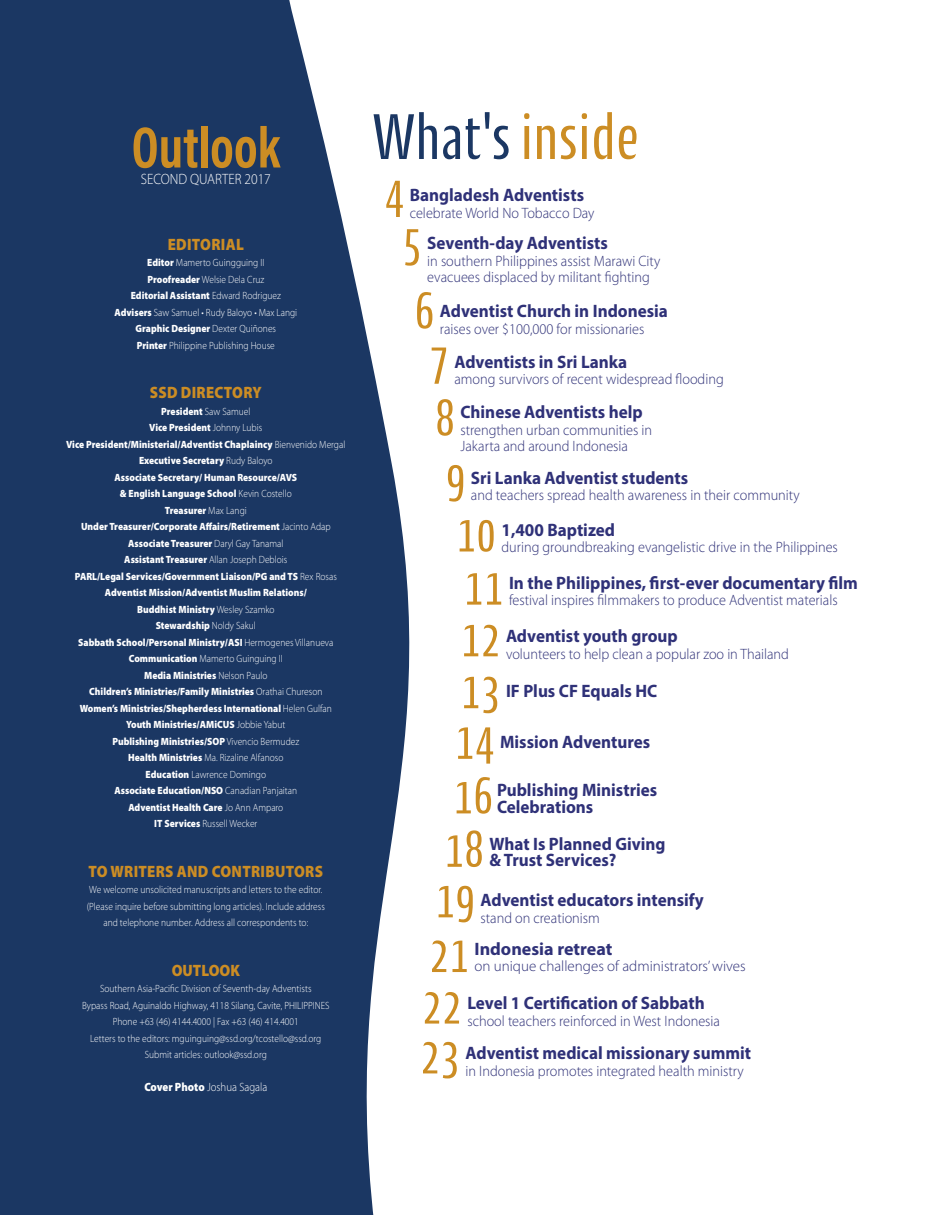
<style>
.page{position:relative;width:932px;height:1215px;background:#fff}
.page>*{position:absolute;margin:0;border:0;box-sizing:border-box;transform-origin:0 0}
.t1{font:66px "Cantiga Cnd";color:#1b3763;scale:.95 1}
.t2{font:700 58.5px "Acumin Pro Cond";color:#cc8d24;scale:.9 1}
.t3{font:53.25px "Cantiga Cnd";color:#cc8d24;scale:.95 1}
.t4{font:700 18px/16.5px "Myriad Pro";color:#2f3178;scale:.95 1}
.t5{font:700 18px "Myriad Pro";color:#2f3178}
.t6{font:900 16.5px "Myriad Pro";letter-spacing:.02em;color:#cc8d24;scale:.9 1}
.t7{font:900 16.5px "Myriad Pro";color:#cc8d24;scale:.9 1}
.t8{font:300 15px/16.5px "Myriad Pro";color:#2f3178;scale:.95 1}
.t9{font:300 15px "Myriad Pro";color:#2f3178}
.t10{font:300 15px "Myriad Pro";color:#fff;scale:.9 1}
.t11{font:300 12px "Myriad Pro";color:#fff;scale:.9 1}
.t12{font:900 10.5px/16.5px "Myriad Pro";color:#fff;text-align:center;scale:.9 1}
.t13{font:300 10.5px/16.5px "Myriad Pro";color:#fff;text-align:center;scale:.9 1}
.s1{font-weight:900}
.s2{font-weight:300}
.s3{color:#cc8d24}
</style>
<div class="page">
<svg style="left:0;top:0;width:410px;height:1215px;background:#304971"></svg>
<h2 class="t2" style="left:132px;top:109px;width:166px">Outlook</h2>
<h3 class="t10" style="left:141px;top:170px;width:146px">SECOND QUARTER 2017</h3>
<h3 class="t6" style="left:168px;top:233px;width:86px">EDITORIAL</h3>
<p class="t13" style="left:114px;top:255px;width:205px"><span class="s1">Editor</span> Mamerto Guingguing II<br><span class="s1">Proofreader</span> Welsie Dela Cruz<br><span class="s1">Editorial Assistant</span> Edward Rodriguez <span class="s1">Advisers</span> Saw Samuel • Rudy Baloyo • Max Langi <span class="s1">Graphic Designer</span> Dexter Quiñones<br><span class="s1">Printer</span> Philippine Publishing House</p>
<h3 class="t6" style="left:150px;top:382px;width:126px">SSD DIRECTORY</h3>
<p class="t12" style="left:66px;top:403px;width:312px">President <span class="s2">Saw Samuel<br></span>Vice President <span class="s2">Johnny Lubis<br></span>Vice President/Ministerial/Adventist Chaplaincy <span class="s2">Bienvenido Mergal </span>Executive Secretary <span class="s2">Rudy Baloyo<br></span>Associate Secretary/ Human Resource/AVS<br>&amp; English Language School <span class="s2">Kevin Costello<br></span>Treasurer <span class="s2">Max Langi<br></span>Under Treasurer/Corporate Affairs/Retirement <span class="s2">Jacinto Adap </span>Associate Treasurer <span class="s2">Daryl Gay Tanamal<br></span>Assistant Treasurer <span class="s2">Allan Joseph Deblois<br></span>PARL/Legal Services/Government Liaison/PG and TS <span class="s2">Rex Rosas </span>Adventist Mission/Adventist Muslim Relations/<br>Buddhist Ministry <span class="s2">Wesley Szamko<br></span>Stewardship <span class="s2">Noldy Sakul<br></span>Sabbath School/Personal Ministry/ASI <span class="s2">Hermogenes Villanueva </span>Communication <span class="s2">Mamerto Guinguing II<br></span>Media Ministries <span class="s2">Nelson Paulo<br></span>Children’s Ministries/Family Ministries <span class="s2">Orathai Chureson<br></span>Women’s Ministries/Shepherdess International <span class="s2">Helen Gulfan </span>Youth Ministries/AMiCUS <span class="s2">Jobbie Yabut<br></span>Publishing Ministries/SOP <span class="s2">Vivencio Bermudez<br></span>Health Ministries <span class="s2">Ma. Rizaline Alfanoso<br></span>Education <span class="s2">Lawrence Domingo<br></span>Associate Education/NSO <span class="s2">Canadian Panjaitan<br></span>Adventist Health Care <span class="s2">Jo Ann Amparo<br></span>IT Services <span class="s2">Russell Wecker</span></p>
<h3 class="t6" style="left:89px;top:860px;width:262px">TO WRITERS AND CONTRIBUTORS</h3>
<p class="t13" style="left:87px;top:882px;width:266px">We welcome unsolicited manuscripts and letters to the editor. (Please inquire before submitting long articles). Include address and telephone number. Address all correspondents to:</p>
<h3 class="t7" style="left:172px;top:959px;width:77px">OUTLOOK</h3>
<p class="t13" style="left:82px;top:981px;width:277px">Southern Asia-Pacific Division of Seventh-day Adventists<br>Bypass Road, Aguinaldo Highway, 4118 Silang, Cavite, PHILIPPINES Phone +63 (46) 4144.4000 | Fax +63 (46) 414.4001<br>Letters to the editors: mguinguing@ssd.org/tcostello@ssd.org Submit articles: outlook@ssd.org</p>
<p class="t11" style="left:144px;top:1080px;width:138px"><span class="s1">Cover Photo</span> Joshua Sagala</p>
<h1 class="t1" style="left:371px;top:96px;width:284px">What's <span class="s3">inside</span></h1>
<h3 class="t3" style="left:384px;top:161px;width:22px">4</h3>
<h3 class="t4" style="left:410px;top:186px;width:185px">Bangladesh Adventists</h3>
<h3 class="t8" style="left:410px;top:204px;width:196px">celebrate World No Tobacco Day</h3>
<h3 class="t3" style="left:402px;top:210px;width:22px">5</h3>
<h3 class="t4" style="left:427px;top:235px;width:192px">Seventh-day Adventists</h3>
<h3 class="t8" style="left:427px;top:253px;width:247px">in southern Philippines assist Marawi City evacuees displaced by militant fighting</h3>
<h3 class="t3" style="left:414px;top:277px;width:22px">6</h3>
<h3 class="t4" style="left:440px;top:302px;width:242px">Adventist Church in Indonesia</h3>
<h3 class="t8" style="left:440px;top:320px;width:217px">raises over $100,000 for missionaries</h3>
<h3 class="t3" style="left:429px;top:328px;width:22px">7</h3>
<h3 class="t4" style="left:454px;top:353px;width:183px">Adventists in Sri Lanka</h3>
<h3 class="t8" style="left:454px;top:371px;width:285px">among survivors of recent widespread flooding</h3>
<h3 class="t3" style="left:435px;top:384px;width:22px">8</h3>
<h3 class="t4" style="left:460px;top:403px;width:193px">Chinese Adventists help</h3>
<h3 class="t8" style="left:460px;top:421px;width:203px">strengthen urban communities in<br>Jakarta and around Indonesia</h3>
<h3 class="t3" style="left:445px;top:445px;width:22px">9</h3>
<h3 class="t4" style="left:471px;top:469px;width:230px">Sri Lanka Adventist students</h3>
<h3 class="t8" style="left:471px;top:487px;width:347px">and teachers spread health awareness in their community</h3>
<h3 class="t3" style="left:456px;top:500px;width:43px">10</h3>
<h3 class="t4" style="left:501px;top:521px;width:121px">1,400 Baptized</h3>
<h3 class="t8" style="left:501px;top:539px;width:355px">during groundbreaking evangelistic drive in the Philippines</h3>
<h3 class="t3" style="left:464px;top:554px;width:43px">11</h3>
<h3 class="t4" style="left:509px;top:574px;width:369px">In the Philippines, first-ever documentary film</h3>
<h3 class="t8" style="left:509px;top:592px;width:347px">festival inspires filmmakers to produce Adventist materials</h3>
<h3 class="t3" style="left:461px;top:605px;width:43px">12</h3>
<h3 class="t4" style="left:506px;top:627px;width:182px">Adventist youth group</h3>
<h3 class="t8" style="left:506px;top:645px;width:299px">volunteers to help clean a popular zoo in Thailand</h3>
<h3 class="t3" style="left:461px;top:657px;width:43px">13</h3>
<h3 class="t4" style="left:506px;top:682px;width:161px">IF Plus CF Equals HC</h3>
<h3 class="t3" style="left:455px;top:708px;width:43px">14</h3>
<h3 class="t4" style="left:500px;top:733px;width:160px">Mission Adventures</h3>
<h3 class="t3" style="left:453px;top:762px;width:43px">16</h3>
<h3 class="t4" style="left:497px;top:781px;width:170px">Publishing Ministries<br>Celebrations</h3>
<h3 class="t3" style="left:444px;top:816px;width:43px">18</h3>
<h3 class="t4" style="left:489px;top:835px;width:187px">What Is Planned Giving &amp; Trust Services?</h3>
<h3 class="t3" style="left:435px;top:866px;width:43px">19</h3>
<h3 class="t4" style="left:480px;top:891px;width:236px">Adventist educators intensify</h3>
<h3 class="t8" style="left:480px;top:909px;width:127px">stand on creationism</h3>
<h3 class="t3" style="left:429px;top:921px;width:43px">21</h3>
<h3 class="t5" style="left:474px;top:937px;width:139px">Indonesia retreat</h3>
<h3 class="t9" style="left:474px;top:957px;width:273px">on unique challenges of administrators’ wives</h3>
<h3 class="t3" style="left:422px;top:973px;width:43px">22</h3>
<h3 class="t4" style="left:467px;top:995px;width:251px">Level 1 Certification of Sabbath</h3>
<h3 class="t8" style="left:467px;top:1013px;width:267px">school teachers reinforced in West Indonesia</h3>
<h3 class="t3" style="left:420px;top:1022px;width:43px">23</h3>
<h3 class="t4" style="left:465px;top:1044px;width:302px">Adventist medical missionary summit</h3>
<h3 class="t8" style="left:465px;top:1062px;width:294px">in Indonesia promotes integrated health ministry</h3>
</div>
